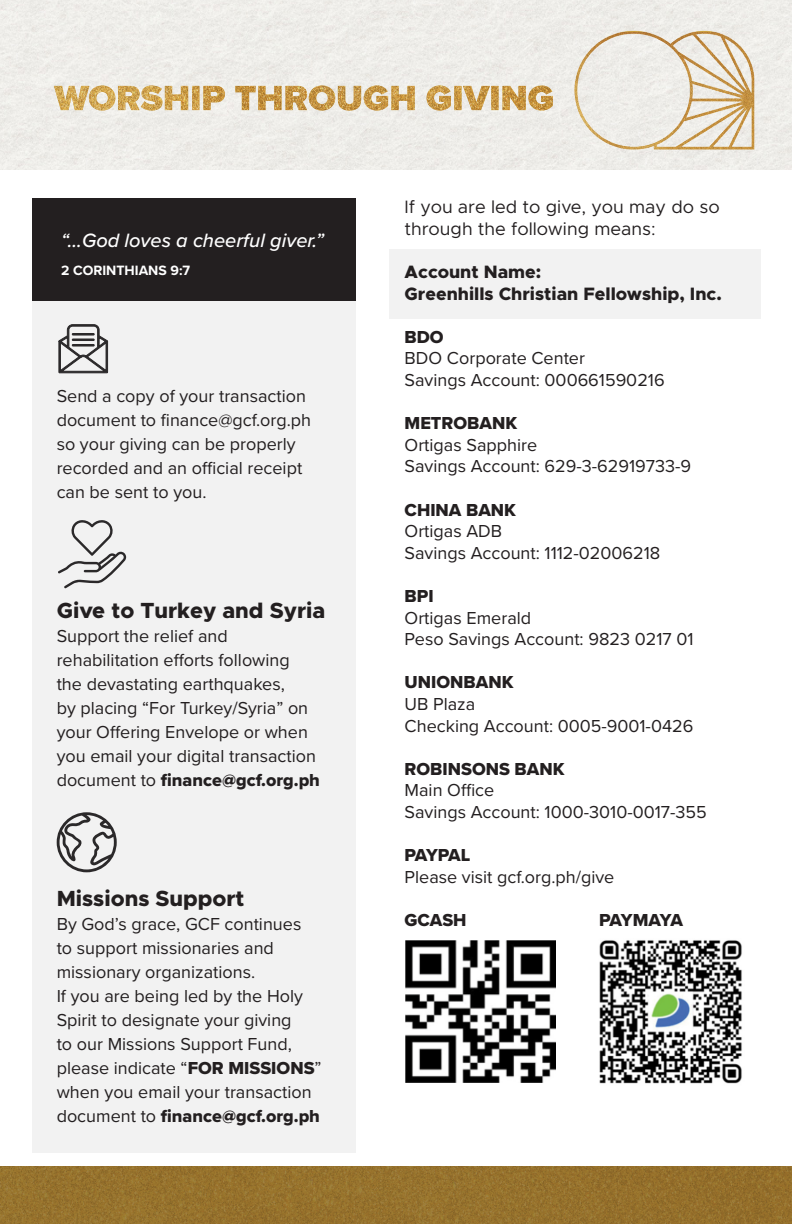
<style>
.page{position:relative;width:792px;height:1224px;background:#fff}
.page>*{position:absolute;margin:0;border:0;box-sizing:border-box;transform-origin:0 0}
.t1{font:800 22px "Metropolis";color:#231f20}
.t2{font:italic 500 20px "Proxima Nova";color:#fff}
.t3{font:18px/24px "Proxima Nova";color:#231f20}
.t4{font:18px "Proxima Nova Extrabld";color:#231f20}
.t5{font:18px/21.6px "Metropolis";color:#231f20}
.t6{font:800 18px "Metropolis";color:#231f20}
.t7{font:18px "Proxima Nova Extrabld";letter-spacing:-.07em;color:#231f20}
.t8{font:700 14px "Proxima Nova";color:#fff}
.s1{font-family:"Proxima Nova Extrabld"}
</style>
<div class="page">
<img style="left:0;top:1166px;width:792px;height:58px">
<div style="left:0;top:0;width:792px;height:170px;background:#eeede9"></div>
<div style="left:389px;top:249px;width:371px;height:70px;background:#f2f2f2"></div>
<div style="left:32px;top:199px;width:324px;height:954px;background:#f2f2f2"></div>
<svg style="left:57px;top:812px;width:60px;height:60px"></svg>
<svg style="left:58px;top:520px;width:68px;height:68px"></svg>
<svg style="left:58px;top:324px;width:50px;height:50px"></svg>
<div style="left:72px;top:333px;width:23px;height:2px;border:1px solid #2b292a"></div>
<div style="left:72px;top:339px;width:23px;height:2px;border:1px solid #2b292a"></div>
<div style="left:72px;top:344px;width:23px;height:2px;border:1px solid #2b292a"></div>
<div style="left:32px;top:199px;width:324px;height:102px;background:#231f20"></div>
<img style="left:405px;top:941px;width:151px;height:141px">
<img style="left:599px;top:940px;width:143px;height:144px">
<svg style="left:54px;top:85px;width:499px;height:26px"></svg>
<img style="left:89px;top:86px;width:464px;height:25px">
<img style="left:563px;top:16px;width:207px;height:154px">
<p class="t2" style="left:61px;top:225px;width:264px">“...God loves a cheerful giver.”</p>
<p class="t8" style="left:61px;top:260px;width:130px">2 CORINTHIANS 9:7</p>
<p class="t3" style="left:57px;top:383px;width:256px">Send a copy of your transaction document to finance@gcf.org.ph</p>
<p class="t3" style="left:57px;top:431px;width:247px">so your giving can be properly recorded and an official receipt can be sent to you.</p>
<p class="t1" style="left:57px;top:597px;width:270px">Give to Turkey and Syria</p>
<p class="t3" style="left:57px;top:623px;width:265px">Support the relief and rehabilitation efforts following<br>the devastating earthquakes,<br>by placing “For Turkey/Syria” on your Offering Envelope or when you email your digital transaction document to <span class="s1">finance@gcf.org.ph</span></p>
<p class="t1" style="left:57px;top:885px;width:189px">Missions Support</p>
<p class="t3" style="left:57px;top:911px;width:246px">By God’s grace, GCF continues to support missionaries and missionary organizations.</p>
<p class="t3" style="left:57px;top:983px;width:266px">If you are being led by the Holy<br>Spirit to designate your giving<br>to our Missions Support Fund, please indicate “<span class="s1">FOR MISSIONS</span>” when you email your transaction document to <span class="s1">finance@gcf.org.ph</span></p>
<p class="t5" style="left:405px;top:196px;width:317px">If you are led to give, you may do so through the following means:</p>
<p class="t6" style="left:405px;top:260px;width:138px">Account Name:</p>
<p class="t6" style="left:405px;top:282px;width:319px">Greenhills Christian Fellowship, Inc.</p>
<p class="t4" style="left:405px;top:323px;width:41px">BDO</p>
<p class="t3" style="left:405px;top:346px;width:182px">BDO Corporate Center</p>
<p class="t3" style="left:405px;top:367px;width:262px">Savings Account: 000661590216</p>
<p class="t4" style="left:405px;top:410px;width:114px">METROBANK</p>
<p class="t3" style="left:405px;top:432px;width:134px">Ortigas Sapphire</p>
<p class="t3" style="left:405px;top:454px;width:288px">Savings Account: 629-3-62919733-9</p>
<p class="t4" style="left:405px;top:496px;width:113px">CHINA BANK</p>
<p class="t3" style="left:405px;top:518px;width:99px">Ortigas ADB</p>
<p class="t3" style="left:405px;top:540px;width:257px">Savings Account: 1112-02006218</p>
<p class="t4" style="left:405px;top:583px;width:31px">BPI</p>
<p class="t3" style="left:405px;top:605px;width:128px">Ortigas Emerald</p>
<p class="t3" style="left:405px;top:626px;width:290px">Peso Savings Account: 9823 0217 01</p>
<p class="t4" style="left:405px;top:669px;width:110px">UNIONBANK</p>
<p class="t3" style="left:405px;top:691px;width:72px">UB Plaza</p>
<p class="t3" style="left:405px;top:713px;width:290px">Checking Account: 0005-9001-0426</p>
<p class="t4" style="left:405px;top:755px;width:161px">ROBINSONS BANK</p>
<p class="t3" style="left:405px;top:778px;width:91px">Main Office</p>
<p class="t3" style="left:405px;top:799px;width:304px">Savings Account: 1000-3010-0017-355</p>
<p class="t4" style="left:405px;top:842px;width:67px">PAYPAL</p>
<p class="t3" style="left:405px;top:864px;width:211px">Please visit gcf.org.ph/give</p>
<p class="t4" style="left:405px;top:907px;width:64px">GCASH</p>
<p class="t7" style="left:599px;top:907px;width:85px">PAYMAYA</p>
</div>
